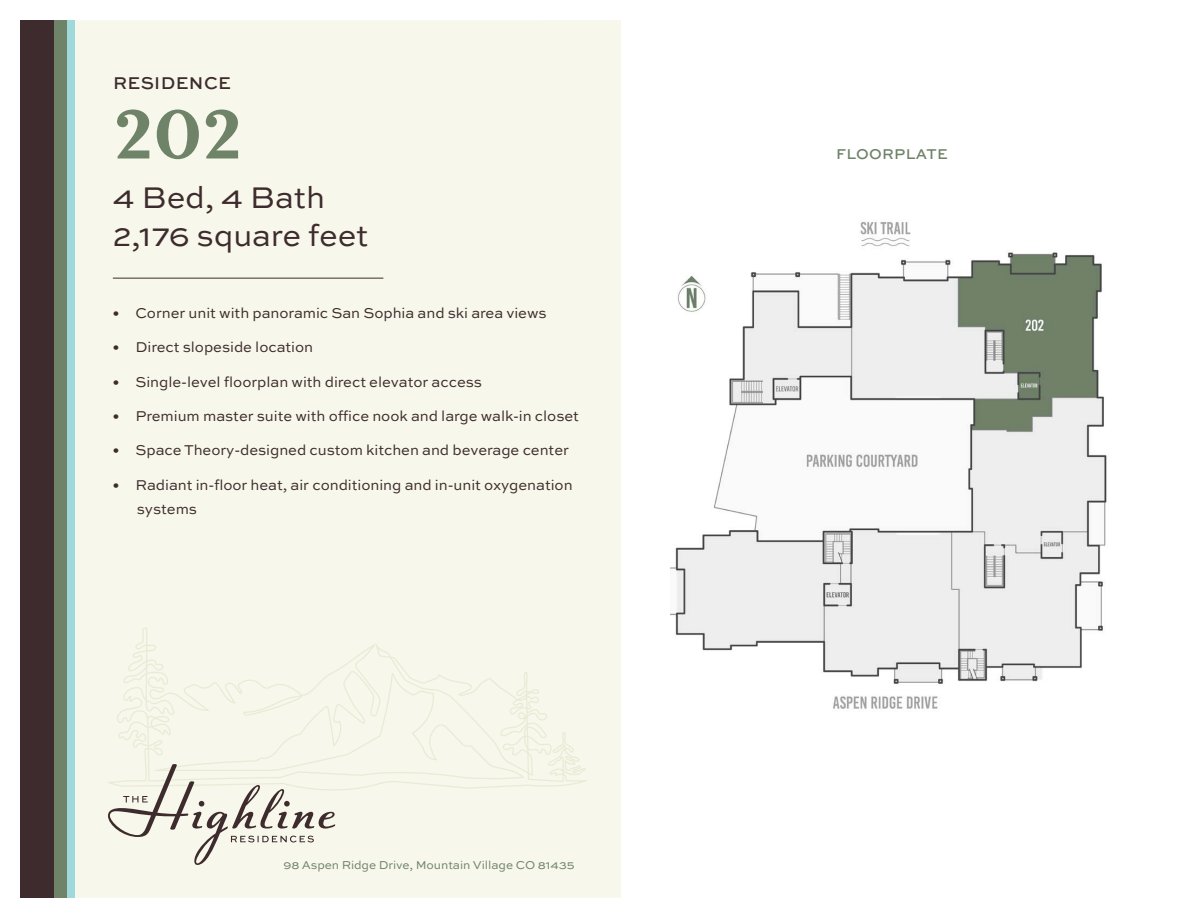
<style>
.page{position:relative;width:1188px;height:918px;background:#fff}
.page>*{position:absolute;margin:0;border:0;box-sizing:border-box;transform-origin:0 0}
.t1{font:700 69px "Quiche Text";color:#6f8369}
.t2{font:31.5px/37.3px "Sweet Sans Pro";letter-spacing:-.005em;color:#3d2b2d}
.t3{font:500 18px "Sweet Sans Pro";letter-spacing:.02em;color:#3d2b2d}
.t4{font:15px/24px "Sweet Sans Pro";letter-spacing:-.005em;color:#3d2b2d}
.t5{font:500 15px "Sweet Sans Pro";letter-spacing:.02em;color:#6f8369}
.t6{font:12px "Sweet Sans Pro";letter-spacing:-.005em;color:#6f8369}
</style>
<div class="page">
<div style="left:75px;top:20px;width:546px;height:878px;background:#f7f7eb"></div>
<svg style="left:104px;top:641px;width:488px;height:165px;background:#f5f5e9"></svg>
<svg style="left:115px;top:626px;width:409px;height:180px;background:#f6f6e9"></svg>
<hr style="left:113px;top:278px;width:270px;height:1px;background:#3d2b2d">
<svg style="left:108px;top:764px;width:227px;height:101px;background:#e1dfd4"></svg>
<div style="left:20px;top:20px;width:34px;height:878px;background:#3d2b2d"></div>
<div style="left:54px;top:20px;width:14px;height:878px;background:#6f8369"></div>
<div style="left:68px;top:20px;width:7px;height:878px;background:#9fd9db"></div>
<img style="left:670px;top:222px;width:437px;height:487px">
<p class="t3" style="left:113px;top:70px;width:120px">RESIDENCE</p>
<h1 class="t1" style="left:113px;top:93px;width:132px">202</h1>
<h2 class="t2" style="left:113px;top:178px;width:257px">4 Bed, 4 Bath<br>2,176 square feet</h2>
<p class="t4" style="left:113px;top:300px;width:435px">• Corner unit with panoramic San Sophia and ski area views</p>
<p class="t4" style="left:113px;top:335px;width:202px">• Direct slopeside location</p>
<p class="t4" style="left:113px;top:369px;width:371px">• Single-level floorplan with direct elevator access</p>
<p class="t4" style="left:113px;top:403px;width:468px">• Premium master suite with office nook and large walk-in closet</p>
<p class="t4" style="left:113px;top:438px;width:458px">• Space Theory-designed custom kitchen and beverage center</p>
<p class="t4" style="left:137px;top:472px;width:437px;text-indent:-24px">• Radiant in-floor heat, air conditioning and in-unit oxygenation systems</p>
<p class="t6" style="left:284px;top:856px;width:293px">98 Aspen Ridge Drive, Mountain Village CO 81435</p>
<p class="t5" style="left:836px;top:143px;width:113px">FLOORPLATE</p>
</div>
